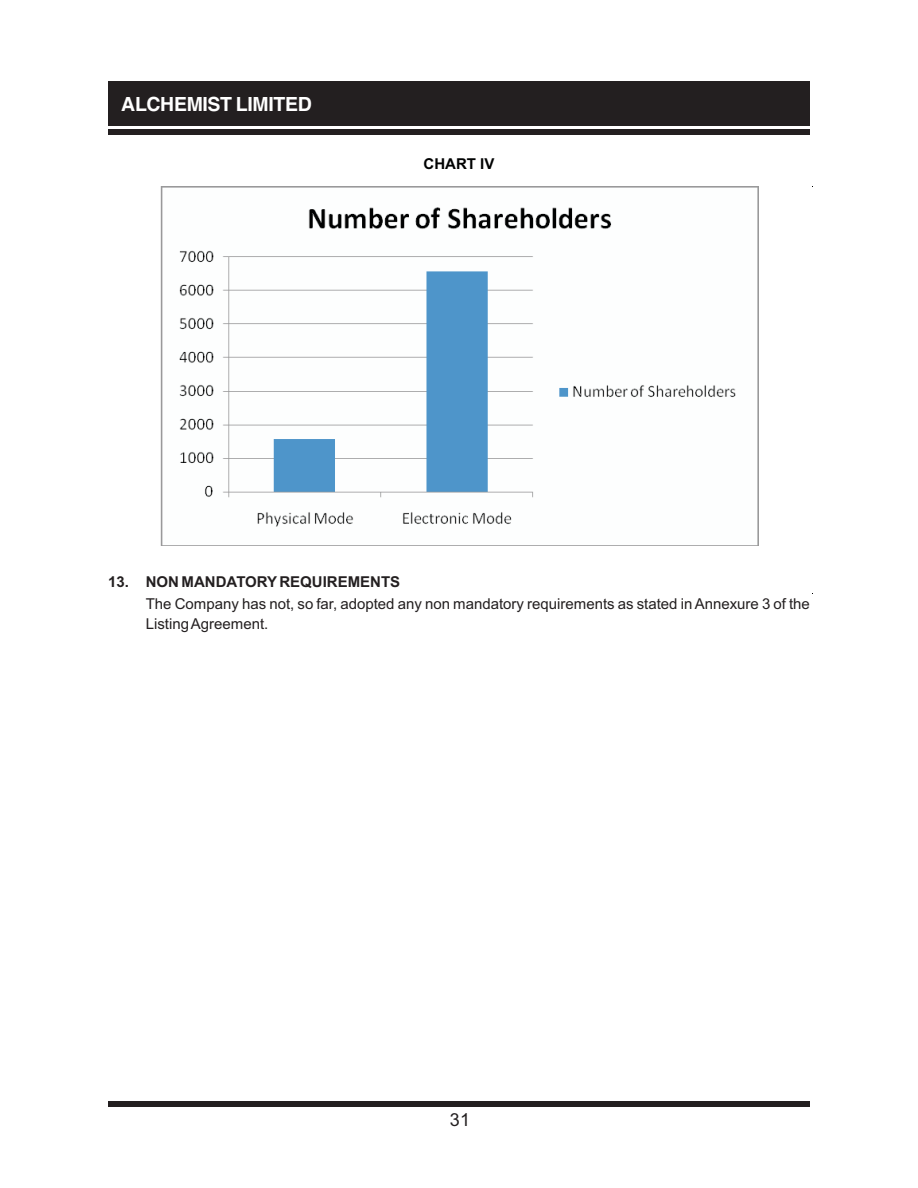
<style>
.page{position:relative;width:918px;height:1188px;background:#fff}
.page>*{position:absolute;margin:0;border:0;box-sizing:border-box;transform-origin:0 0}
.t1{font:700 19.5px "Helvetica";letter-spacing:-.02em;color:#fff}
.t2{font:18px "Arial";color:#231f20}
.t3{font:15px/20.1px "Arial";color:#231f20}
.t4{font:700 15px "Arial";color:#231f20}
.t5{font:700 15px "Arial";color:#010202}
</style>
<div class="page">
<div style="left:108px;top:81px;width:702px;height:44px;background:#231f20"></div>
<div style="left:108px;top:129px;width:702px;height:6px;background:#231f20"></div>
<div style="left:108px;top:1102px;width:702px;height:5px;background:#231f20"></div>
<img style="left:160px;top:187px;width:599px;height:359px">
<h1 class="t1" style="left:121px;top:97px;width:192px">ALCHEMIST LIMITED</h1>
<p class="t5" style="left:424px;top:158px;width:72px">CHART IV</p>
<p class="t4" style="left:108px;top:576px;width:294px">13. NON MANDATORY REQUIREMENTS</p>
<p class="t3" style="left:146px;top:595px;width:666px">The Company has not, so far, adopted any non mandatory requirements as stated in Annexure 3 of the<br>Listing Agreement.</p>
<p class="t2" style="left:450px;top:1113px;width:22px">31</p>
</div>
